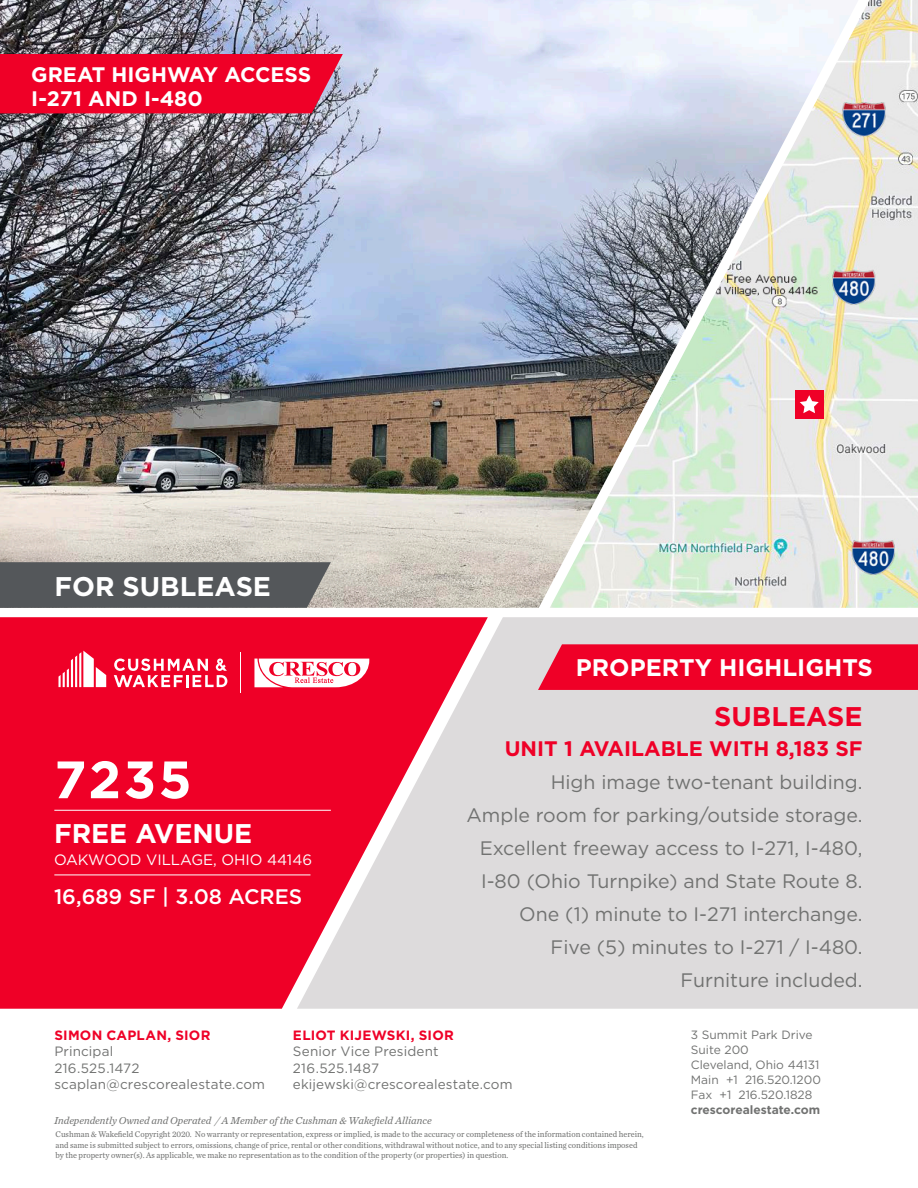
<style>
.page{position:relative;width:918px;height:1188px;background:#fff}
.page>*{position:absolute;margin:0;border:0;box-sizing:border-box;transform-origin:0 0}
.t1{font:700 52.5px "Gotham";color:#fff}
.t2{font:700 27px "Gotham";color:#fff}
.t3{font:700 27px "Gotham";color:#ef0027}
.t4{font:700 24px "Gotham";color:#fff}
.t5{font:700 21px "Gotham";color:#fff}
.t6{font:700 21px "Gotham";color:#ef0027}
.t7{font:500 21px "Gotham";color:#fff}
.t8{font:19.5px/33px "Gotham";color:#717271}
.t9{font:15px "Gotham";color:#fff}
.t10{font:13.5px/16.2px "Gotham";letter-spacing:.01em;color:#717271}
.t11{font:700 13.5px "Gotham";letter-spacing:.015em;color:#ef0027}
.t12{font:12px/15px "Gotham";color:#717271}
.t13{font:700 12px "Gotham";color:#717271}
.t14{font:italic 10.5px "Chronicle Text G2";color:#717271}
.t15{font:8.7px/10.4px "Chronicle Text G2";color:#717271;scale:.95 1}
</style>
<div class="page">
<div style="left:488px;top:617px;width:430px;height:392px;background:#dddbdc"></div>
<svg style="left:0;top:617px;width:488px;height:392px;background:#ec3250"></svg>
<hr style="left:241px;top:652px;width:1px;height:40px;background:#fff">
<svg style="left:58px;top:651px;width:48px;height:36px"></svg>
<svg style="left:114px;top:658px;width:113px;height:29px"></svg>
<svg style="left:254px;top:659px;width:115px;height:28px"></svg>
<img style="left:859px;top:0;width:59px;height:608px">
<hr style="left:54px;top:810px;width:277px;height:1px;background:#fff">
<hr style="left:54px;top:875px;width:257px;height:1px;background:#fff">
<svg style="left:538px;top:644px;width:380px;height:46px;background:#ee092e"></svg>
<img style="left:0;top:0;width:859px;height:608px">
<svg style="left:0;top:562px;width:331px;height:46px;background:#595b5e"></svg>
<div style="left:0;top:54px;width:343px;height:59px;background:#ef0027"></div>
<p class="t5" style="left:31px;top:60px;width:282px">GREAT HIGHWAY ACCESS</p>
<p class="t5" style="left:31px;top:84px;width:173px">I-271 AND I-480</p>
<p class="t2" style="left:54px;top:568px;width:218px">FOR SUBLEASE</p>
<p class="t1" style="left:54px;top:745px;width:139px">7235</p>
<p class="t2" style="left:54px;top:815px;width:200px">FREE AVENUE</p>
<p class="t9" style="left:54px;top:850px;width:260px">OAKWOOD VILLAGE, OHIO 44146</p>
<p class="t7" style="left:54px;top:883px;width:250px">16,689 SF | 3.08 ACRES</p>
<p class="t4" style="left:576px;top:651px;width:299px">PROPERTY HIGHLIGHTS</p>
<p class="t3" style="left:714px;top:699px;width:150px">SUBLEASE</p>
<p class="t6" style="left:505px;top:735px;width:359px">UNIT 1 AVAILABLE WITH 8,183 SF</p>
<p class="t8" style="left:551px;top:765px;width:313px">High image two-tenant building.</p>
<p class="t8" style="left:467px;top:798px;width:398px">Ample room for parking/outside storage.</p>
<p class="t8" style="left:480px;top:831px;width:384px">Excellent freeway access to I-271, I-480,<br>I-80 (Ohio Turnpike) and State Route 8.</p>
<p class="t8" style="left:519px;top:897px;width:345px">One (1) minute to I-271 interchange.</p>
<p class="t8" style="left:551px;top:930px;width:314px">Five (5) minutes to I-271 / I-480.</p>
<p class="t8" style="left:680px;top:963px;width:184px">Furniture included.</p>
<h3 class="t11" style="left:54px;top:1027px;width:158px">SIMON CAPLAN, SIOR</h3>
<h3 class="t10" style="left:54px;top:1043px;width:212px">Principal<br>216.525.1472 scaplan@crescorealestate.com</h3>
<h3 class="t11" style="left:293px;top:1027px;width:162px">ELIOT KIJEWSKI, SIOR</h3>
<h3 class="t10" style="left:293px;top:1043px;width:221px">Senior Vice President<br>216.525.1487 ekijewski@crescorealestate.com</h3>
<p class="t14" style="left:54px;top:1113px;width:379px">Independently Owned and Operated / A Member of the Cushman &amp; Wakefield Alliance</p>
<p class="t15" style="left:56px;top:1129px;width:621px">Cushman &amp; Wakefield Copyright 2020. No warranty or representation, express or implied, is made to the accuracy or completeness of the information contained herein, and same is submitted subject to errors, omissions, change of price, rental or other conditions, withdrawal without notice, and to any special listing conditions imposed by the property owner(s). As applicable, we make no representation as to the condition of the property (or properties) in question.</p>
<h3 class="t12" style="left:691px;top:1027px;width:132px">3 Summit Park Drive<br>Suite 200<br>Cleveland, Ohio 44131<br>Main +1 216.520.1200<br>Fax +1 216.520.1828</h3>
<h3 class="t13" style="left:691px;top:1102px;width:131px">crescorealestate.com</h3>
</div>
